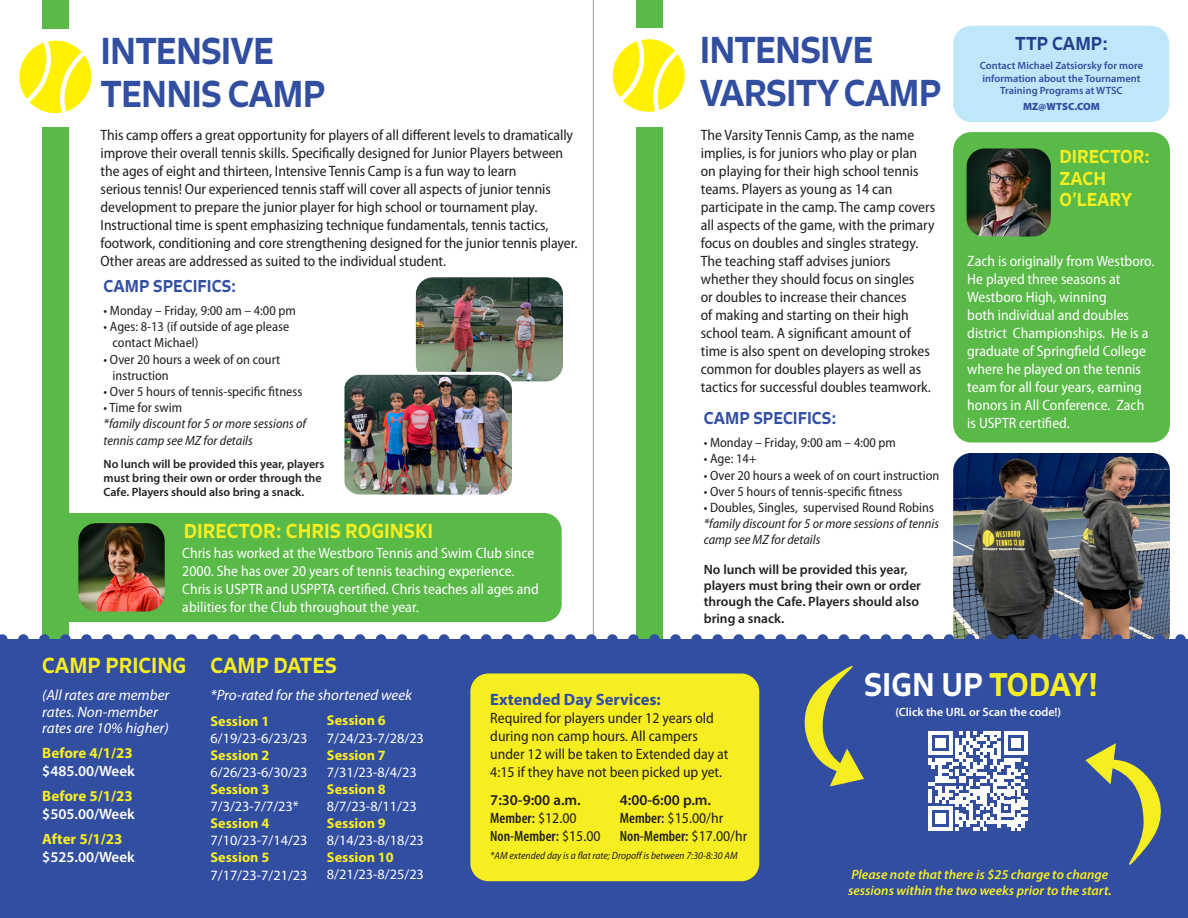
<style>
.page{position:relative;width:1188px;height:918px;background:#fff}
.page>*{position:absolute;margin:0;border:0;box-sizing:border-box;transform-origin:0 0}
.t1{font:500 36px/43.2px "Signo";letter-spacing:-.025em;color:#324ea1}
.t2{font:500 31.5px "Signo";color:#fff}
.t3{font:500 21px "Signo";color:#f7ee22}
.t4{font:500 19.5px "Signo";color:#f7ee22}
.t5{font:500 18px/21.6px "Signo";color:#f7ee22}
.t6{font:500 18px "Signo";color:#253f8e}
.t7{font:500 16.5px "Signo";color:#324ea1}
.t8{font:700 16.5px "Myriad Pro";color:#324ea1}
.t9{font:semi-condensed 15px/18px "Myriad Pro";letter-spacing:-.005em;color:#231f20}
.t10{font:semi-condensed 15px/18px "Myriad Pro";color:#fff}
.t11{font:600 condensed 15px/18px "Myriad Pro";color:#231f20}
.t12{font:italic 15px/16.5px "Myriad Pro";color:#fff}
.t13{font:600 15px "Myriad Pro";color:#fff}
.t14{font:700 15px "Myriad Pro";color:#f7ee22}
.t15{font:14.25px "Myriad Pro";color:#fff}
.t16{font:700 14.25px "Myriad Pro";color:#f7ee22}
.t17{font:semi-condensed 13.5px/16.2px "Myriad Pro";color:#231f20}
.t18{font:italic semi-condensed 13.5px/16.2px "Myriad Pro";color:#231f20}
.t19{font:600 13.5px/16.2px "Myriad Pro";color:#231f20}
.t20{font:italic 600 13.5px/16.2px "Myriad Pro";color:#f7ee22}
.t21{font:600 12px/14.4px "Myriad Pro";color:#231f20}
.t22{font:600 12px "Myriad Pro";color:#fff}
.t23{font:600 10.5px/12.6px "Myriad Pro";color:#324ea1;text-align:center}
.t24{font:italic semi-condensed 10.5px "Myriad Pro";color:#231f20}
.t25{font:900 10.5px "Myriad Pro";color:#324ea1}
.s1{color:#f7ee22}
.s2{font-stretch:normal}
.s3{font-weight:400;font-stretch:semi-condensed}
</style>
<div class="page">
<img style="left:953px;top:453px;width:217px;height:181px">
<hr style="left:593px;top:0;width:1px;height:918px;background:#999b9e">
<div style="left:43px;top:513px;width:519px;height:109px;background:#59ba47;border-radius:18px"></div>
<div style="left:43px;top:127px;width:26px;height:791px;background:#59ba47"></div>
<svg style="left:19px;top:40px;width:73px;height:74px"></svg>
<div style="left:43px;top:0;width:26px;height:29px;background:#59ba47"></div>
<img style="left:78px;top:523px;width:87px;height:89px">
<div style="left:636px;top:127px;width:27px;height:791px;background:#59ba47"></div>
<svg style="left:612px;top:39px;width:73px;height:73px"></svg>
<div style="left:636px;top:0;width:27px;height:28px;background:#59ba47"></div>
<div style="left:953px;top:132px;width:217px;height:311px;background:#59ba47;border-radius:18px"></div>
<img style="left:967px;top:148px;width:84px;height:89px">
<div style="left:0;top:639px;width:1188px;height:279px;background:#324ea1"></div>
<svg style="left:0;top:634px;width:1181px;height:5px"></svg>
<div style="left:470px;top:674px;width:289px;height:207px;background:#f7ee22;border-radius:18px"></div>
<svg style="left:804px;top:666px;width:60px;height:120px"></svg>
<svg style="left:1085px;top:743px;width:76px;height:122px"></svg>
<svg style="left:928px;top:731px;width:100px;height:100px"></svg>
<div style="left:953px;top:26px;width:216px;height:96px;background:#bee7fa;border-radius:18px"></div>
<img style="left:417px;top:279px;width:145px;height:101px">
<div style="left:414px;top:276px;width:151px;height:107px;border:2px solid #fff;border-radius:18px"></div>
<img style="left:344px;top:373px;width:169px;height:121px">
<div style="left:340px;top:372px;width:175px;height:126px;border:3px solid #fff;border-radius:18px"></div>
<h1 class="t1" style="left:101px;top:29px;width:226px">INTENSIVE<br>TENNIS CAMP</h1>
<p class="t9" style="left:101px;top:126px;width:478px">This camp offers a great opportunity for players of all different levels to dramatically improve their overall tennis skills. Specifically designed for Junior Players between the ages of eight and thirteen, Intensive Tennis Camp is a fun way to learn<br>serious tennis! Our experienced tennis staff will cover all aspects of junior tennis development to prepare the junior player for high school or tournament play.<br>Instructional time is spent emphasizing technique fundamentals, tennis tactics, footwork, conditioning and core strengthening designed for the junior tennis player.<br>Other areas are addressed as suited to the individual student.</p>
<p class="t7" style="left:104px;top:275px;width:134px">CAMP SPECIFICS:</p>
<p class="t17" style="left:104px;top:303px;width:194px">• Monday – Friday, 9:00 am – 4:00 pm</p>
<p class="t17" style="left:113px;top:319px;width:178px;text-indent:-9px">• Ages: 8-13 (if outside of age please contact Michael)</p>
<p class="t17" style="left:113px;top:351px;width:169px;text-indent:-9px">• Over 20 hours a week of on court instruction</p>
<p class="t17" style="left:104px;top:384px;width:200px">• Over 5 hours of tennis-specific fitness</p>
<p class="t17" style="left:104px;top:400px;width:80px">• Time for swim</p>
<p class="t18" style="left:104px;top:416px;width:204px">*family discount for 5 or more sessions of tennis camp see MZ for details</p>
<p class="t21" style="left:104px;top:456px;width:222px">No lunch will be provided this year, players must bring their own or order through the<br>Cafe. Players should also bring a snack.</p>
<h3 class="t4" style="left:184px;top:518px;width:251px">DIRECTOR: CHRIS ROGINSKI</h3>
<p class="t10" style="left:182px;top:544px;width:358px">Chris has worked at the Westboro Tennis and Swim Club since 2000. She has over 20 years of tennis teaching experience.<br>Chris is USPTR and USPPTA certified. Chris teaches all ages and abilities for the Club throughout the year.</p>
<h1 class="t1" style="left:700px;top:27px;width:243px">INTENSIVE<br>VARSITY CAMP</h1>
<p class="t9" style="left:701px;top:126px;width:236px">The Varsity Tennis Camp, as the name implies, is for juniors who play or plan on playing for their high school tennis teams. Players as young as 14 can participate in the camp. The camp covers all aspects of the game, with the primary focus on doubles and singles strategy.<br>The teaching staff advises juniors whether they should focus on singles<br>or doubles to increase their chances<br>of making and starting on their high school team. A significant amount of time is also spent on developing strokes common for doubles players as well as tactics for successful doubles teamwork.</p>
<p class="t7" style="left:704px;top:408px;width:134px">CAMP SPECIFICS:</p>
<p class="t17" style="left:704px;top:435px;width:194px">• Monday – Friday, 9:00 am – 4:00 pm</p>
<p class="t17" style="left:704px;top:451px;width:55px">• Age: 14+</p>
<p class="t17" style="left:704px;top:467px;width:237px">• Over 20 hours a week of on court instruction</p>
<p class="t17" style="left:704px;top:483px;width:200px">• Over 5 hours of tennis-specific fitness</p>
<p class="t17" style="left:704px;top:500px;width:232px">• Doubles, Singles, supervised Round Robins</p>
<p class="t18" style="left:704px;top:516px;width:237px">*family discount for 5 or more sessions of tennis camp see MZ for details</p>
<p class="t19" style="left:704px;top:561px;width:219px">No lunch will be provided this year, players must bring their own or order through the Cafe. Players should also bring a snack.</p>
<p class="t6" style="left:1015px;top:32px;width:94px">TTP CAMP:</p>
<p class="t23" style="left:980px;top:59px;width:165px">Contact Michael Zatsiorsky for more information about the Tournament<br>Training Programs at WTSC</p>
<p class="t25" style="left:1023px;top:101px;width:78px">MZ@WTSC.COM</p>
<p class="t5" style="left:1060px;top:146px;width:92px">DIRECTOR:<br>ZACH<br>O’LEARY</p>
<p class="t10" style="left:967px;top:252px;width:189px">Zach is originally from Westboro.<br>He played three seasons at<br>Westboro High, winning<br>both individual and doubles district Championships. He is a graduate of Springfield College where he played on the tennis team for all four years, earning honors in All Conference. Zach is USPTR certified.</p>
<h3 class="t3" style="left:42px;top:652px;width:145px">CAMP PRICING</h3>
<p class="t12" style="left:42px;top:687px;width:128px">(All rates are member rates. Non-member rates are 10% higher)</p>
<p class="t14" style="left:42px;top:743px;width:92px">Before 4/1/23</p>
<p class="t13" style="left:42px;top:761px;width:94px">$485.00/Week</p>
<p class="t14" style="left:42px;top:786px;width:92px">Before 5/1/23</p>
<p class="t13" style="left:42px;top:804px;width:94px">$505.00/Week</p>
<p class="t14" style="left:42px;top:829px;width:82px">After 5/1/23</p>
<p class="t13" style="left:42px;top:847px;width:94px">$525.00/Week</p>
<h3 class="t3" style="left:210px;top:652px;width:128px">CAMP DATES</h3>
<p class="t12" style="left:210px;top:687px;width:203px">*Pro-rated for the shortened week</p>
<p class="t16" style="left:210px;top:712px;width:60px">Session 1</p>
<p class="t15" style="left:210px;top:729px;width:99px">6/19/23-6/23/23</p>
<p class="t16" style="left:210px;top:746px;width:60px">Session 2</p>
<p class="t15" style="left:210px;top:763px;width:99px">6/26/23-6/30/23</p>
<p class="t16" style="left:210px;top:780px;width:60px">Session 3</p>
<p class="t15" style="left:210px;top:798px;width:90px">7/3/23-7/7/23*</p>
<p class="t16" style="left:210px;top:814px;width:60px">Session 4</p>
<p class="t15" style="left:210px;top:832px;width:99px">7/10/23-7/14/23</p>
<p class="t16" style="left:210px;top:848px;width:60px">Session 5</p>
<p class="t15" style="left:210px;top:866px;width:99px">7/17/23-7/21/23</p>
<h2 class="t2" style="left:864px;top:665px;width:236px">SIGN UP <span class="s1">TODAY!</span></h2>
<p class="t22" style="left:895px;top:705px;width:167px">(Click the URL or Scan the code!)</p>
<p class="t8" style="left:490px;top:688px;width:172px">Extended Day Services:</p>
<p class="t9" style="left:490px;top:709px;width:240px">Required for players under 12 years old during non camp hours. All campers under 12 will be taken to Extended day at 4:15 if they have not been picked up yet.</p>
<p class="t11" style="left:490px;top:791px;width:112px"><span class="s2">7:30-9:00 a.m.<br></span>Member: <span class="s3">$12.00<br></span>Non-Member: <span class="s3">$15.00</span></p>
<p class="t11" style="left:620px;top:791px;width:129px"><span class="s2">4:00-6:00 p.m.<br></span>Member: <span class="s3">$15.00/hr<br></span>Non-Member: <span class="s3">$17.00/hr</span></p>
<p class="t24" style="left:490px;top:850px;width:249px">*AM extended day is a flat rate; Dropoff is between 7:30-8:30 AM</p>
<p class="t16" style="left:327px;top:711px;width:60px">Session 6</p>
<p class="t15" style="left:327px;top:729px;width:99px">7/24/23-7/28/23</p>
<p class="t16" style="left:327px;top:746px;width:60px">Session 7</p>
<p class="t15" style="left:327px;top:763px;width:91px">7/31/23-8/4/23</p>
<p class="t16" style="left:327px;top:780px;width:60px">Session 8</p>
<p class="t15" style="left:327px;top:797px;width:91px">8/7/23-8/11/23</p>
<p class="t16" style="left:327px;top:814px;width:60px">Session 9</p>
<p class="t15" style="left:327px;top:832px;width:99px">8/14/23-8/18/23</p>
<p class="t16" style="left:327px;top:848px;width:68px">Session 10</p>
<p class="t15" style="left:327px;top:866px;width:99px">8/21/23-8/25/23</p>
<p class="t20" style="left:848px;top:866px;width:265px">Please note that there is $25 charge to change sessions within the two weeks prior to the start.</p>
</div>
